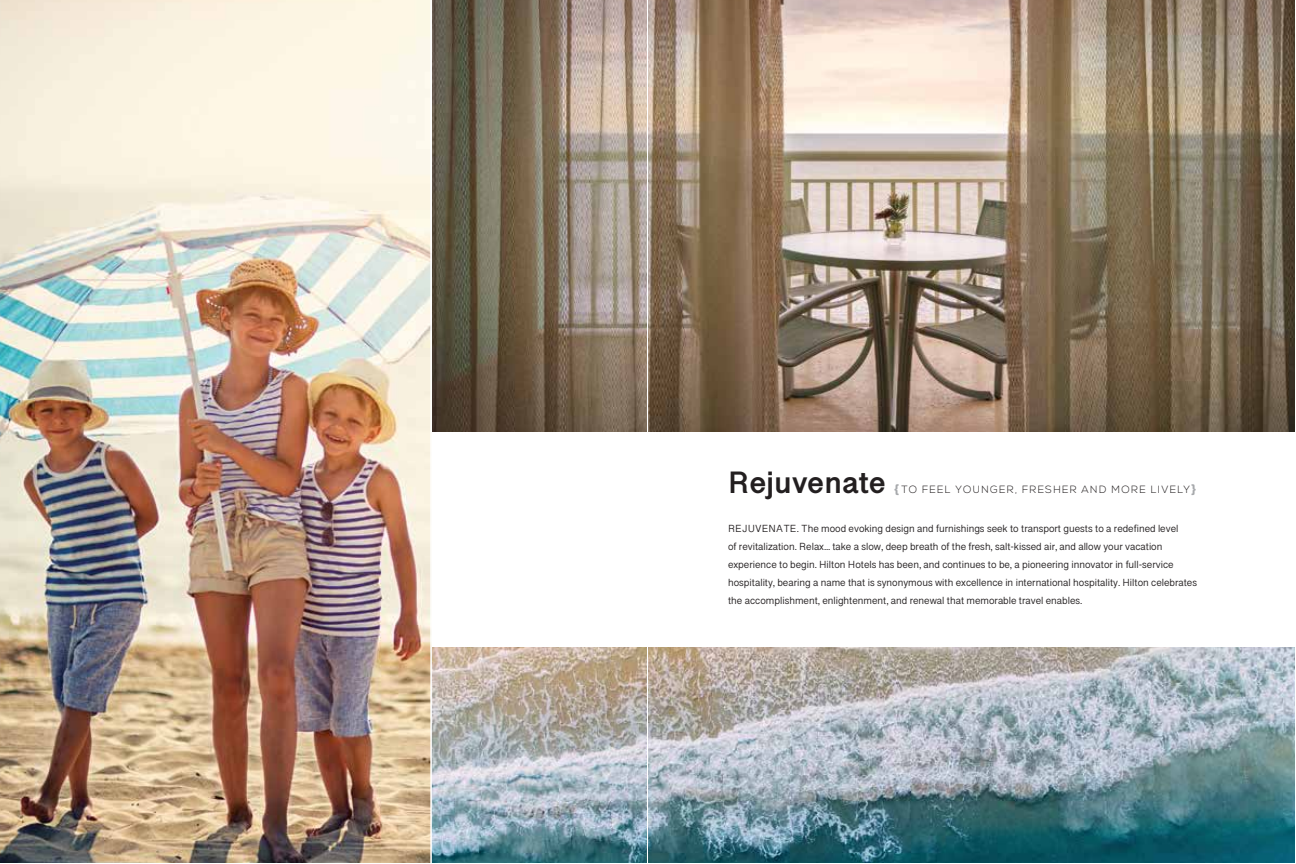
<style>
.page{position:relative;width:1296px;height:864px;background:#fff}
.page>*{position:absolute;margin:0;border:0;box-sizing:border-box;transform-origin:0 0}
.t1{font:700 31.5px "Malayalam Sangam MN";letter-spacing:.025em;color:#231f20}
.t2{font:10.5px/18px "Myanmar Sangam MN";color:#231f20}
.t3{font:300 10.5px "Nexa";letter-spacing:.12em;color:#231f20}
.s1{font-family:"Helvetica Neue LT Std";font-weight:800;font-size:12px;color:#a7a9ac}
</style>
<div class="page">
<img style="left:432px;top:0;width:214px;height:431px">
<img style="left:0;top:0;width:430px;height:862px">
<img style="left:432px;top:647px;width:214px;height:215px">
<img style="left:648px;top:0;width:646px;height:431px">
<img style="left:648px;top:647px;width:646px;height:215px">
<h1 class="t1" style="left:728px;top:468px;width:159px">Rejuvenate</h1>
<p class="t3" style="left:894px;top:484px;width:303px"><span class="s1">{</span> TO FEEL YOUNGER, FRESHER AND MORE LIVELY<span class="s1">}</span></p>
<p class="t2" style="left:728px;top:519px;width:470px">REJUVENATE. The mood evoking design and furnishings seek to transport guests to a redefined level<br>of revitalization. Relax... take a slow, deep breath of the fresh, salt-kissed air, and allow your vacation experience to begin. Hilton Hotels has been, and continues to be, a pioneering innovator in full-service hospitality, bearing a name that is synonymous with excellence in international hospitality. Hilton celebrates the accomplishment, enlightenment, and renewal that memorable travel enables.</p>
</div>
